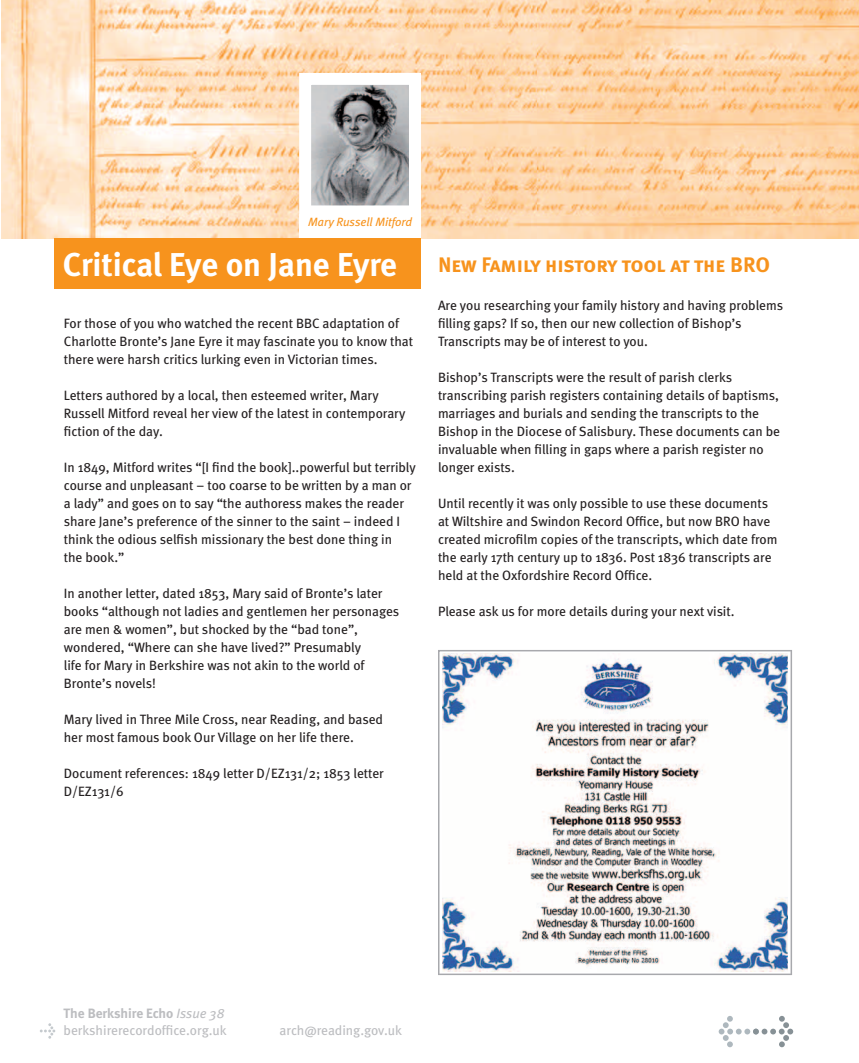
<style>
.page{position:relative;width:859px;height:1063px;background:#fff}
.page>*{position:absolute;margin:0;border:0;box-sizing:border-box;transform-origin:0 0}
.t1{font:700 33px "Meta";color:#fff}
.t2{font:21px "Meta Bold Caps";color:#f7931d}
.t3{font:13.5px/18px "Meta";color:#231f20}
.t4{font:13.5px/16.5px "Meta";color:#bcbdc0}
.t5{font:italic 12px "Meta";color:#f7931d}
.s1{font-weight:700}
.s2{font-style:italic}
</style>
<div class="page">
<svg style="left:40px;top:1023px;width:16px;height:16px"></svg>
<svg style="left:719px;top:1016px;width:74px;height:31px"></svg>
<img style="left:1px;top:0;width:858px;height:238px">
<svg style="left:299px;top:73px;width:122px;height:141px"></svg>
<div style="left:54px;top:238px;width:367px;height:51px;background:#f7931d"></div>
<div style="left:299px;top:214px;width:122px;height:24px;background:#fff"></div>
<img style="left:438px;top:650px;width:354px;height:325px">
<p class="t5" style="left:308px;top:217px;width:105px">Mary Russell Mitford</p>
<h1 class="t1" style="left:63px;top:252px;width:336px">Critical Eye on Jane Eyre</h1>
<p class="t3" style="left:64px;top:316px;width:351px">For those of you who watched the recent BBC adaptation of<br>Charlotte Bronte’s Jane Eyre it may fascinate you to know that there were harsh critics lurking even in Victorian times.</p>
<p class="t3" style="left:64px;top:388px;width:343px">Letters authored by a local, then esteemed writer, Mary<br>Russell Mitford reveal her view of the latest in contemporary fiction of the day.</p>
<p class="t3" style="left:64px;top:460px;width:354px">In 1849, Mitford writes “[I find the book]..powerful but terribly course and unpleasant – too coarse to be written by a man or a lady” and goes on to say “the authoress makes the reader share Jane’s preference of the sinner to the saint – indeed I think the odious selfish missionary the best done thing in<br>the book.”</p>
<p class="t3" style="left:64px;top:586px;width:337px">In another letter, dated 1853, Mary said of Bronte’s later books “although not ladies and gentlemen her personages are men &amp; women”, but shocked by the “bad tone”, wondered, “Where can she have lived?” Presumably<br>life for Mary in Berkshire was not akin to the world of Bronte’s novels!</p>
<p class="t3" style="left:64px;top:712px;width:321px">Mary lived in Three Mile Cross, near Reading, and based her most famous book Our Village on her life there.</p>
<p class="t3" style="left:64px;top:766px;width:322px">Document references: 1849 letter D/EZ131/2; 1853 letter<br>D/EZ131/6</p>
<h2 class="t2" style="left:438px;top:252px;width:334px">New Family history tool at the BRO</h2>
<p class="t3" style="left:438px;top:298px;width:347px">Are you researching your family history and having problems filling gaps? If so, then our new collection of Bishop’s<br>Transcripts may be of interest to you.</p>
<p class="t3" style="left:438px;top:370px;width:344px">Bishop’s Transcripts were the result of parish clerks transcribing parish registers containing details of baptisms, marriages and burials and sending the transcripts to the Bishop in the Diocese of Salisbury. These documents can be invaluable when filling in gaps where a parish register no longer exists.</p>
<p class="t3" style="left:438px;top:496px;width:341px">Until recently it was only possible to use these documents at Wiltshire and Swindon Record Office, but now BRO have created microfilm copies of the transcripts, which date from the early 17th century up to 1836. Post 1836 transcripts are held at the Oxfordshire Record Office.</p>
<p class="t3" style="left:438px;top:604px;width:298px">Please ask us for more details during your next visit.</p>
<p class="t4" style="left:64px;top:1007px;width:165px"><span class="s1">The Berkshire Echo</span> <span class="s2">Issue 38 </span>berkshirerecordoffice.org.uk</p>
<p class="t4" style="left:280px;top:1023px;width:124px">arch@reading.gov.uk</p>
</div>
